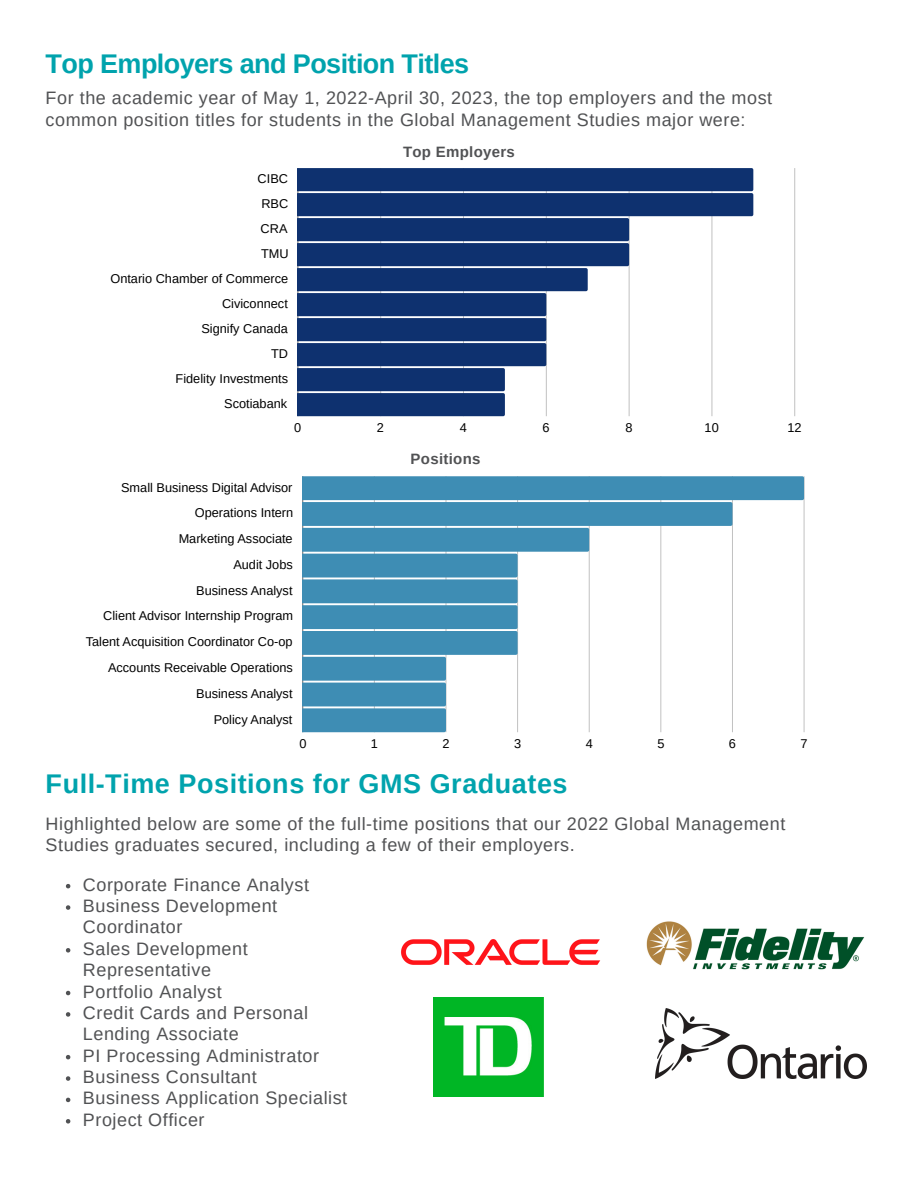
<style>
.page{position:relative;width:918px;height:1188px;background:#fff}
.page>*{position:absolute;margin:0;border:0;box-sizing:border-box;transform-origin:0 0}
.t1{font:700 27px "Arimo";letter-spacing:.02em;color:#00a3ad}
.t2{font:700 27px "Arimo";letter-spacing:-.02em;color:#00a3ad}
.t3{font:18px/21.3px "Arimo";letter-spacing:.03em;color:#515254}
.t4{font:700 15px "Arimo";letter-spacing:.02em;color:#515254}
.t5{font:12.75px/25px "Arimo";color:#000;text-align:right}
</style>
<div class="page">
<img style="left:434px;top:1009px;width:110px;height:87px">
<img style="left:655px;top:1008px;width:212px;height:70px">
<svg style="left:66px;top:884px;width:4px;height:4px"></svg>
<svg style="left:66px;top:905px;width:4px;height:5px"></svg>
<svg style="left:66px;top:948px;width:4px;height:5px"></svg>
<svg style="left:66px;top:991px;width:4px;height:4px"></svg>
<svg style="left:66px;top:1012px;width:4px;height:5px"></svg>
<svg style="left:66px;top:1055px;width:4px;height:4px"></svg>
<svg style="left:66px;top:1076px;width:4px;height:5px"></svg>
<svg style="left:66px;top:1098px;width:4px;height:4px"></svg>
<svg style="left:66px;top:1119px;width:4px;height:5px"></svg>
<hr style="left:794px;top:168px;width:1px;height:248px;background:#cfcfcf">
<svg style="left:298px;top:168px;width:455px;height:248px"></svg>
<hr style="left:804px;top:476px;width:1px;height:256px;background:#dbdbdb">
<svg style="left:303px;top:476px;width:501px;height:256px"></svg>
<img style="left:401px;top:939px;width:200px;height:70px">
<img style="left:646px;top:921px;width:219px;height:49px">
<h1 class="t2" style="left:46px;top:48px;width:425px">Top Employers and Position Titles</h1>
<h2 class="t3" style="left:46px;top:87px;width:728px">For the academic year of May 1, 2022-April 30, 2023, the top employers and the most common position titles for students in the Global Management Studies major were:</h2>
<p class="t4" style="left:403px;top:144px;width:113px">Top Employers</p>
<p class="t5" style="left:110px;top:166px;width:180px">CIBC<br>RBC<br>CRA<br>TMU<br>Ontario Chamber of Commerce<br>Civiconnect<br>Signify Canada<br>TD<br>Fidelity Investments<br>Scotiabank</p>
<p class="t5" style="left:294px;top:415px;width:9px">0</p>
<p class="t5" style="left:377px;top:415px;width:9px">2</p>
<p class="t5" style="left:460px;top:415px;width:9px">4</p>
<p class="t5" style="left:543px;top:415px;width:9px">6</p>
<p class="t5" style="left:625px;top:415px;width:9px">8</p>
<p class="t5" style="left:705px;top:415px;width:16px">10</p>
<p class="t5" style="left:787px;top:415px;width:16px">12</p>
<p class="t5" style="left:86px;top:474px;width:209px;line-height:25.8px">Small Business Digital Advisor<br>Operations Intern<br>Marketing Associate<br>Audit Jobs<br>Business Analyst<br>Client Advisor Internship Program<br>Talent Acquisition Coordinator Co-op<br>Accounts Receivable Operations<br>Business Analyst<br>Policy Analyst</p>
<p class="t4" style="left:411px;top:450px;width:71px">Positions</p>
<p class="t5" style="left:299px;top:731px;width:9px">0</p>
<p class="t5" style="left:371px;top:731px;width:9px">1</p>
<p class="t5" style="left:442px;top:731px;width:9px">2</p>
<p class="t5" style="left:514px;top:731px;width:9px">3</p>
<p class="t5" style="left:586px;top:731px;width:9px">4</p>
<p class="t5" style="left:657px;top:731px;width:9px">5</p>
<p class="t5" style="left:729px;top:731px;width:9px">6</p>
<p class="t5" style="left:801px;top:731px;width:9px">7</p>
<p class="t1" style="left:46px;top:768px;width:523px">Full-Time Positions for GMS Graduates</p>
<p class="t3" style="left:46px;top:813px;width:741px">Highlighted below are some of the full-time positions that our 2022 Global Management<br>Studies graduates secured, including a few of their employers.</p>
<p class="t3" style="left:83px;top:874px;width:228px">Corporate Finance Analyst</p>
<p class="t3" style="left:83px;top:895px;width:196px">Business Development<br>Coordinator</p>
<p class="t3" style="left:83px;top:938px;width:166px">Sales Development<br>Representative</p>
<p class="t3" style="left:83px;top:981px;width:140px">Portfolio Analyst</p>
<p class="t3" style="left:83px;top:1002px;width:227px">Credit Cards and Personal<br>Lending Associate</p>
<p class="t3" style="left:83px;top:1045px;width:238px">PI Processing Administrator</p>
<p class="t3" style="left:83px;top:1066px;width:175px">Business Consultant</p>
<p class="t3" style="left:83px;top:1088px;width:266px">Business Application Specialist</p>
<p class="t3" style="left:83px;top:1109px;width:123px">Project Officer</p>
</div>
